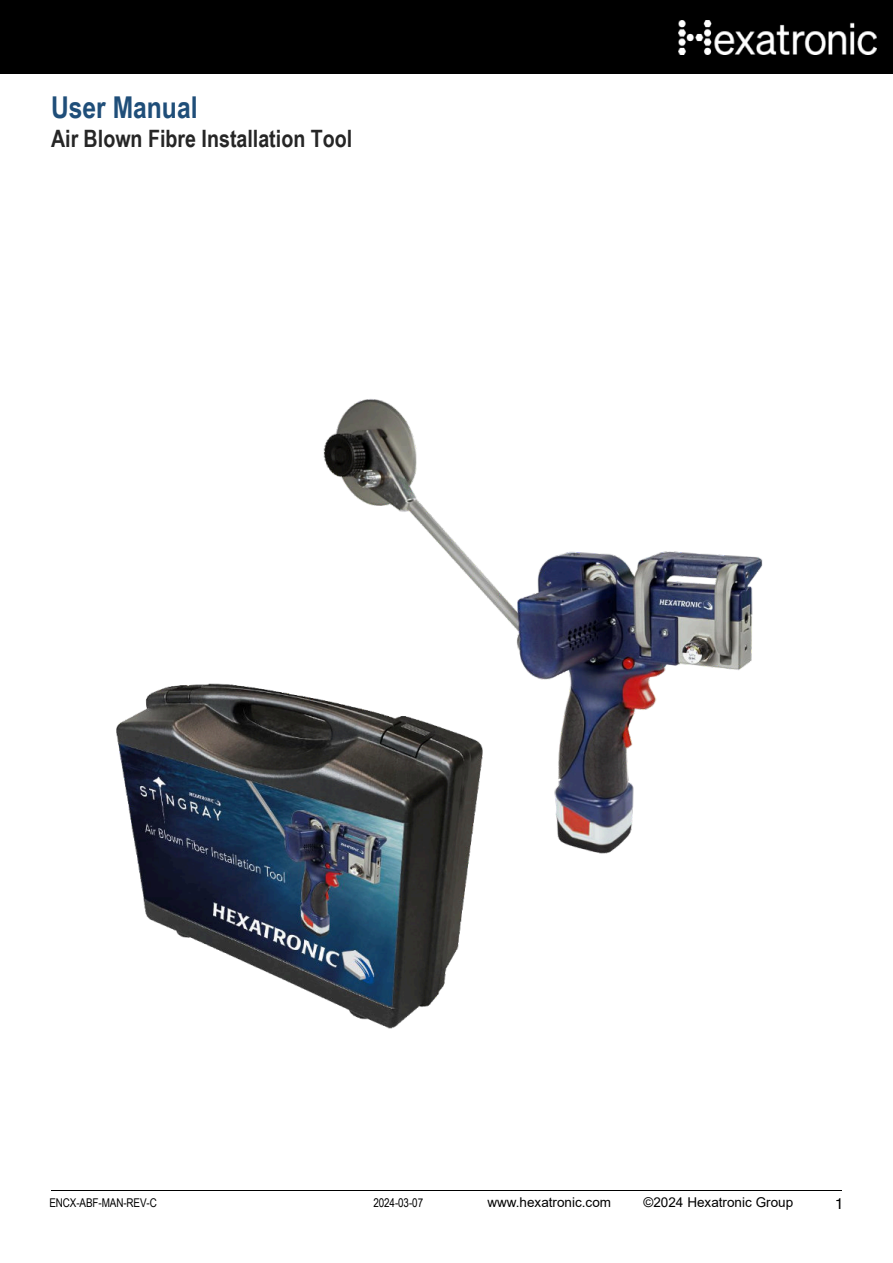
<style>
.page{position:relative;width:893px;height:1263px;background:#fff}
.page>*{position:absolute;margin:0;border:0;box-sizing:border-box;transform-origin:0 0}
.t1{font:700 30px "Arial Narrow";color:#1f4e79}
.t2{font:700 24px "Arial Narrow";color:#262626}
.t3{font:15px "Sohne Buch";color:#000}
.t4{font:13.5px "Arial";color:#000}
.t5{font:12px "Arial Narrow";letter-spacing:-.01em;color:#000}
</style>
<div class="page">
<div style="left:0;top:0;width:893px;height:73px;background:#000"></div>
<img style="left:678px;top:21px;width:199px;height:33px">
<hr style="left:51px;top:1190px;width:791px;height:1px;background:#000">
<img style="left:116px;top:683px;width:352px;height:346px">
<img style="left:300px;top:399px;width:463px;height:471px">
<p class="t1" style="left:51px;top:96px;width:148px">User Manual</p>
<p class="t2" style="left:51px;top:129px;width:303px">Air Blown Fibre Installation Tool</p>
<p class="t5" style="left:49px;top:1198px;width:109px">ENCX-ABF-MAN-REV-C</p>
<p class="t5" style="left:373px;top:1198px;width:51px">2024-03-07</p>
<p class="t4" style="left:487px;top:1197px;width:125px">www.hexatronic.com</p>
<p class="t4" style="left:643px;top:1197px;width:151px">©2024 Hexatronic Group</p>
<p class="t3" style="left:836px;top:1198px;width:7px">1</p>
</div>
